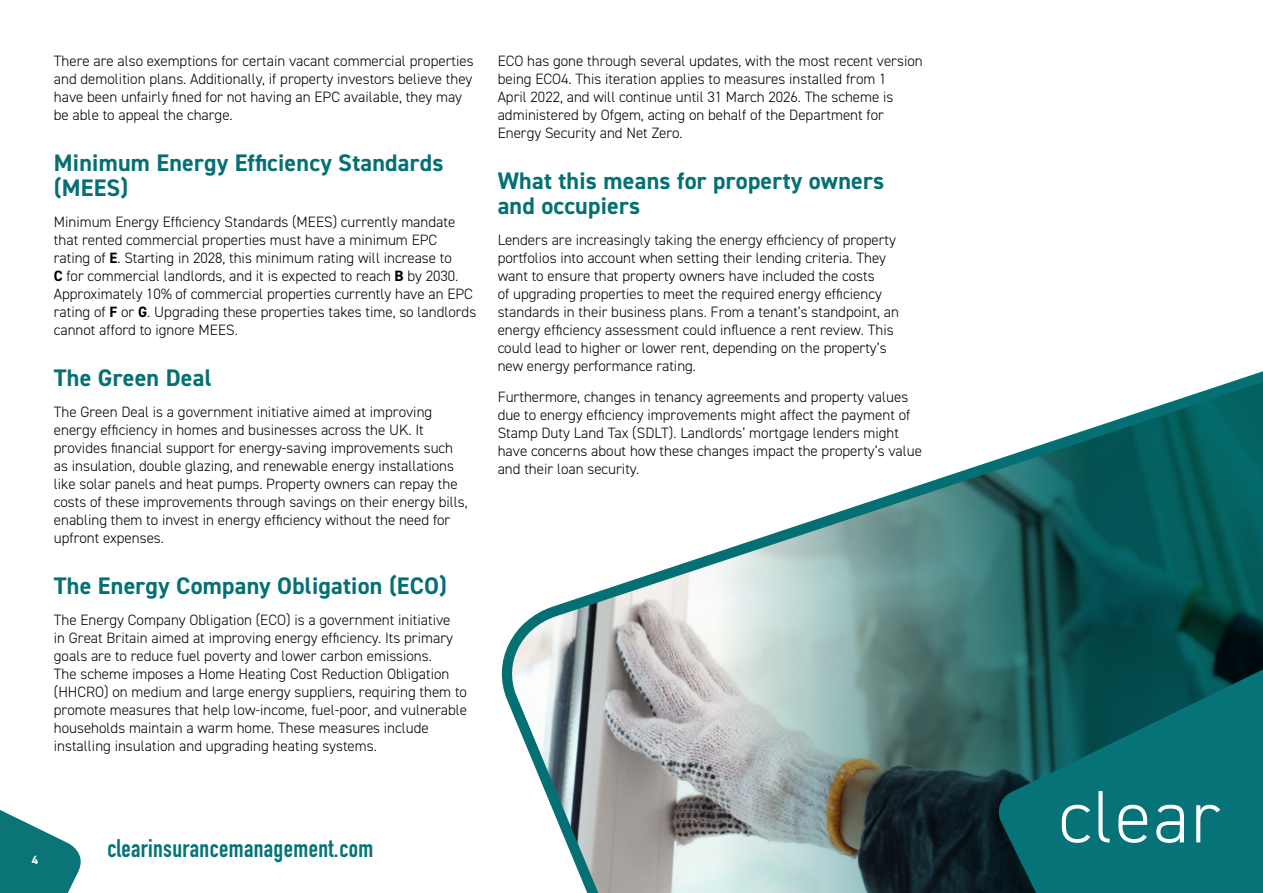
<style>
.page{position:relative;width:1263px;height:893px;background:#fff}
.page>*{position:absolute;margin:0;border:0;box-sizing:border-box;transform-origin:0 0}
.t1{font:700 25.05px "DIN Condensed";letter-spacing:.015em;color:#057378}
.t2{font:700 24px/25.5px "DIN2014";letter-spacing:.01em;color:#057074}
.t3{font:300 15px/18px "DIN2014";color:#000}
.t4{font:700 12px "DIN2014";color:#fff}
.s1{font-weight:700}
</style>
<div class="page">
<img style="left:501px;top:371px;width:762px;height:522px">
<svg style="left:0;top:810px;width:81px;height:83px"></svg>
<svg style="left:996px;top:657px;width:267px;height:236px;fill:#057378"></svg>
<svg style="left:1062px;top:805px;width:28px;height:38px"></svg>
<svg style="left:1098px;top:791px;width:12px;height:51px"></svg>
<svg style="left:1118px;top:805px;width:29px;height:38px"></svg>
<svg style="left:1156px;top:805px;width:28px;height:38px"></svg>
<svg style="left:1196px;top:805px;width:24px;height:37px"></svg>
<p class="t3" style="left:54px;top:52px;width:421px">There are also exemptions for certain vacant commercial properties and demolition plans. Additionally, if property investors believe they have been unfairly fined for not having an EPC available, they may be able to appeal the charge.</p>
<h2 class="t2" style="left:54px;top:149px;width:391px">Minimum Energy Efficiency Standards (MEES)</h2>
<p class="t3" style="left:54px;top:213px;width:424px">Minimum Energy Efficiency Standards (MEES) currently mandate that rented commercial properties must have a minimum EPC rating of <span class="s1">E</span>. Starting in 2028, this minimum rating will increase to<br><span class="s1">C</span> for commercial landlords, and it is expected to reach <span class="s1">B</span> by 2030.<br>Approximately 10% of commercial properties currently have an EPC rating of <span class="s1">F</span> or <span class="s1">G</span>. Upgrading these properties takes time, so landlords cannot afford to ignore MEES.</p>
<h2 class="t2" style="left:54px;top:365px;width:159px">The Green Deal</h2>
<p class="t3" style="left:54px;top:403px;width:415px">The Green Deal is a government initiative aimed at improving energy efficiency in homes and businesses across the UK. It provides financial support for energy-saving improvements such as insulation, double glazing, and renewable energy installations like solar panels and heat pumps. Property owners can repay the costs of these improvements through savings on their energy bills, enabling them to invest in energy efficiency without the need for upfront expenses.</p>
<h2 class="t2" style="left:54px;top:572px;width:395px">The Energy Company Obligation (ECO)</h2>
<p class="t3" style="left:54px;top:610px;width:415px">The Energy Company Obligation (ECO) is a government initiative<br>in Great Britain aimed at improving energy efficiency. Its primary goals are to reduce fuel poverty and lower carbon emissions.<br>The scheme imposes a Home Heating Cost Reduction Obligation (HHCRO) on medium and large energy suppliers, requiring them to promote measures that help low-income, fuel-poor, and vulnerable households maintain a warm home. These measures include installing insulation and upgrading heating systems.</p>
<p class="t3" style="left:498px;top:52px;width:426px">ECO has gone through several updates, with the most recent version being ECO4. This iteration applies to measures installed from 1<br>April 2022, and will continue until 31 March 2026. The scheme is administered by Ofgem, acting on behalf of the Department for Energy Security and Net Zero.</p>
<h2 class="t2" style="left:498px;top:167px;width:388px">What this means for property owners and occupiers</h2>
<p class="t3" style="left:498px;top:231px;width:403px">Lenders are increasingly taking the energy efficiency of property portfolios into account when setting their lending criteria. They want to ensure that property owners have included the costs<br>of upgrading properties to meet the required energy efficiency standards in their business plans. From a tenant’s standpoint, an energy efficiency assessment could influence a rent review. This could lead to higher or lower rent, depending on the property’s new energy performance rating.</p>
<p class="t3" style="left:498px;top:388px;width:426px">Furthermore, changes in tenancy agreements and property values due to energy efficiency improvements might affect the payment of Stamp Duty Land Tax (SDLT). Landlords’ mortgage lenders might have concerns about how these changes impact the property’s value and their loan security.</p>
<p class="t4" style="left:32px;top:852px;width:8px">4</p>
<h1 class="t1" style="left:107px;top:831px;width:268px">clearinsurancemanagement.com</h1>
</div>
